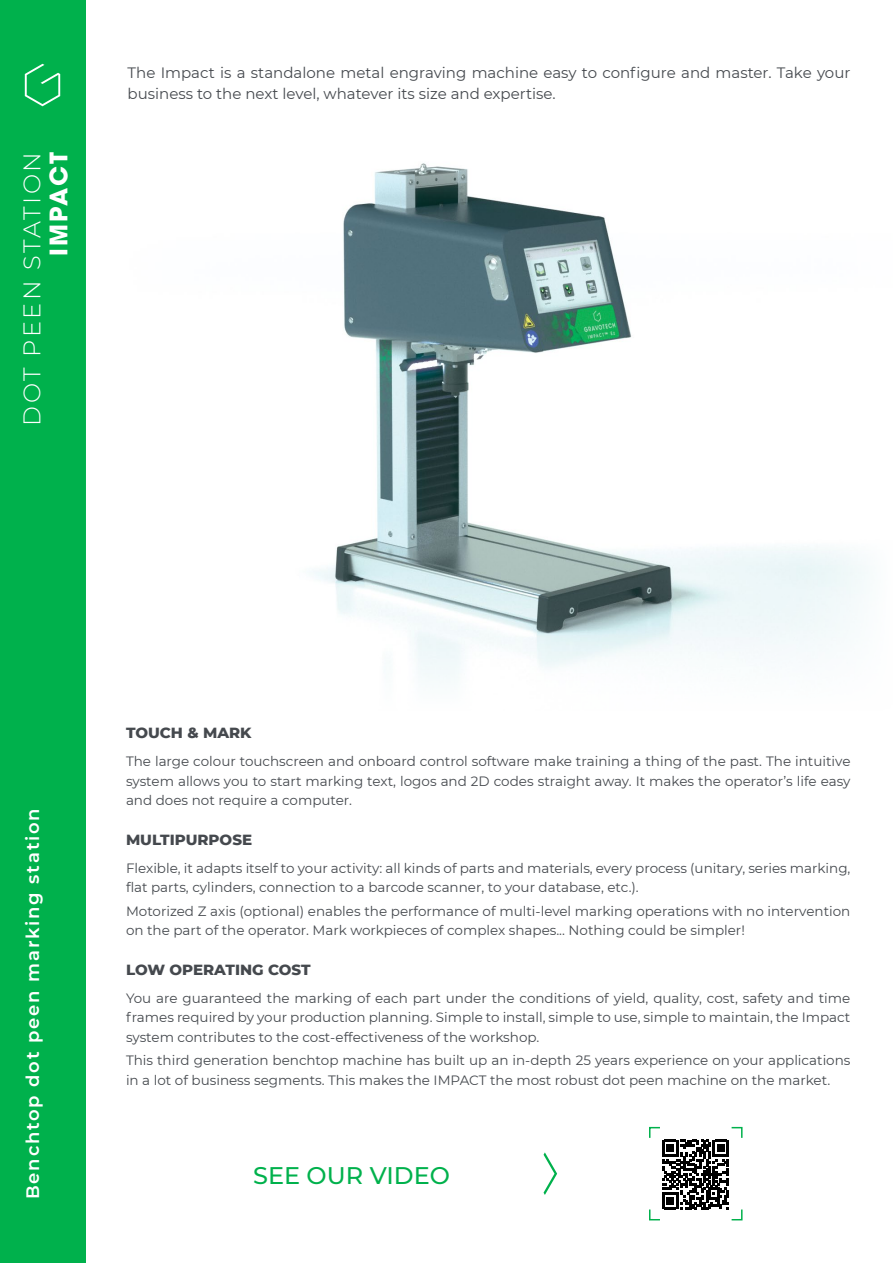
<style>
.page{position:relative;width:893px;height:1263px;background:#fff}
.page>*{position:absolute;margin:0;border:0;box-sizing:border-box;transform-origin:0 0}
.t1{font:300 24px "Montserrat";letter-spacing:.1em;color:#fff}
.t2{font:500 24px "Montserrat";color:#00b14c}
.t3{font:700 24px "Avant Garde";letter-spacing:.1em;color:#fff}
.t4{font:600 18px "Montserrat";letter-spacing:.1em;color:#fff}
.t5{font:15px/21px "Montserrat";color:#45494e}
.t6{font:800 15px "Montserrat";color:#45494e}
.t7{font:13.5px/19.5px "Montserrat";color:#45494e}
</style>
<div class="page">
<div style="left:0;top:0;width:85px;height:1263px;background:#00b14c"></div>
<svg style="left:25px;top:64px;width:35px;height:42px"></svg>
<img style="left:85px;top:106px;width:783px;height:604px">
<svg style="left:544px;top:1152px;width:13px;height:43px"></svg>
<svg style="left:649px;top:1126px;width:94px;height:95px"></svg>
<h1 class="t1" style="left:16px;top:426px;width:275px;rotate:-90deg">DOT PEEN STATION</h1>
<h1 class="t3" style="left:43px;top:256px;width:106px;rotate:-90deg">IMPACT</h1>
<p class="t5" style="left:128px;top:62px;width:724px">The Impact is a standalone metal engraving machine easy to configure and master. Take your business to the next level, whatever its size and expertise.</p>
<h2 class="t4" style="left:20px;top:1199px;width:392px;rotate:-90deg">Benchtop dot peen marking station</h2>
<p class="t6" style="left:126px;top:722px;width:127px">TOUCH &amp; MARK</p>
<p class="t7" style="left:126px;top:751px;width:726px;text-align:justify">The large colour touchscreen and onboard control software make training a thing of the past. The intuitive system allows you to start marking text, logos and 2D codes straight away. It makes the operator’s life easy and does not require a computer.</p>
<p class="t6" style="left:126px;top:828px;width:128px">MULTIPURPOSE</p>
<p class="t7" style="left:126px;top:857px;width:726px">Flexible, it adapts itself to your activity: all kinds of parts and materials, every process (unitary, series marking, flat parts, cylinders, connection to a barcode scanner, to your database, etc.).</p>
<p class="t7" style="left:126px;top:901px;width:726px">Motorized Z axis (optional) enables the performance of multi-level marking operations with no intervention on the part of the operator. Mark workpieces of complex shapes... Nothing could be simpler!</p>
<p class="t6" style="left:126px;top:958px;width:186px">LOW OPERATING COST</p>
<p class="t7" style="left:126px;top:987px;width:726px;text-align:justify">You are guaranteed the marking of each part under the conditions of yield, quality, cost, safety and time frames required by your production planning. Simple to install, simple to use, simple to maintain, the Impact system contributes to the cost-effectiveness of the workshop.</p>
<p class="t7" style="left:126px;top:1050px;width:726px">This third generation benchtop machine has built up an in-depth 25 years experience on your applications in a lot of business segments. This makes the IMPACT the most robust dot peen machine on the market.</p>
<h1 class="t2" style="left:253px;top:1159px;width:198px">SEE OUR VIDEO</h1>
</div>
